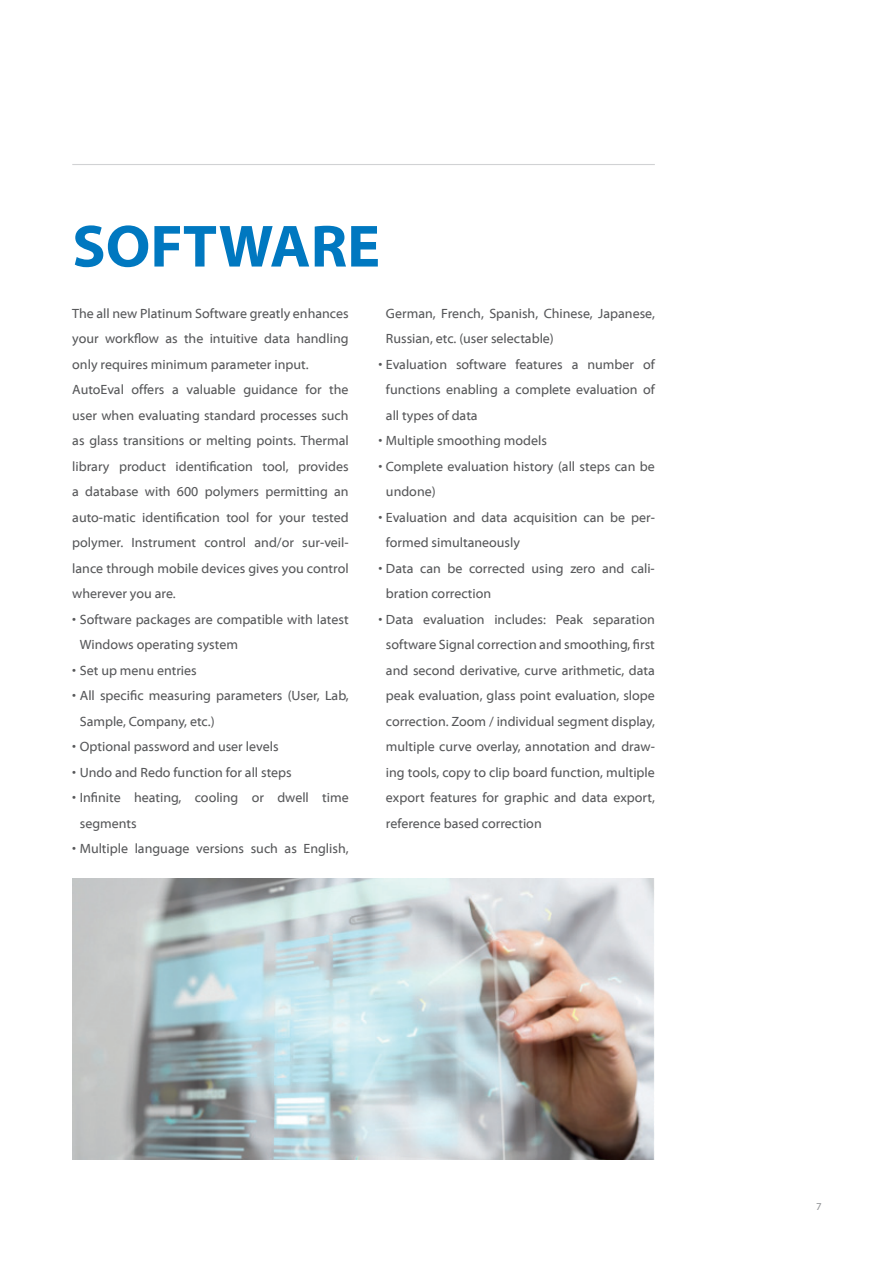
<style>
.page{position:relative;width:893px;height:1263px;background:#fff}
.page>*{position:absolute;margin:0;border:0;box-sizing:border-box;transform-origin:0 0}
.Überschrift_1{font:700 60px "Myriad Web Pro";color:#0078c0}
.Fließtext_9pt{font:13.5px/25.5px "Myriad Web Pro";color:#57585a}
.t1{font:10.5px "Myriad Web Pro";color:#939598}
</style>
<div class="page">
<hr style="left:72px;top:164px;width:583px;height:1px;background:#d1d2d4">
<img style="left:72px;top:879px;width:583px;height:280px">
<p class="Überschrift_1" style="left:72px;top:214px;width:309px">SOFTWARE</p>
<p class="Fließtext_9pt" style="left:72px;top:301px;width:278px;text-align:justify">The all new Platinum Software greatly enhances your workflow as the intuitive data handling only requires minimum parameter input.</p>
<p class="Fließtext_9pt" style="left:72px;top:377px;width:278px;text-align:justify">AutoEval offers a valuable guidance for the user when evaluating standard processes such as glass transitions or melting points. Thermal library product identification tool, provides a database with 600 polymers permitting an auto-matic identification tool for your tested polymer. Instrument control and/or sur-veil&shy;lance through mobile devices gives you control wherever you are.</p>
<p class="Fließtext_9pt" style="left:80px;top:607px;width:270px;text-indent:-8px">• Software packages are compatible with latest<br>Windows operating system</p>
<p class="Fließtext_9pt" style="left:72px;top:658px;width:126px">• Set up menu entries</p>
<p class="Fließtext_9pt" style="left:80px;top:683px;width:270px;text-indent:-8px">• All specific measuring parameters (User, Lab,<br>Sample, Company, etc.)</p>
<p class="Fließtext_9pt" style="left:72px;top:734px;width:208px">• Optional password and user levels</p>
<p class="Fließtext_9pt" style="left:72px;top:760px;width:221px">• Undo and Redo function for all steps</p>
<p class="Fließtext_9pt" style="left:80px;top:785px;width:270px;text-indent:-8px">• Infinite heating, cooling or dwell time segments</p>
<p class="Fließtext_9pt" style="left:72px;top:836px;width:278px">• Multiple language versions such as English,</p>
<p class="Fließtext_9pt" style="left:386px;top:301px;width:270px">German, French, Spanish, Chinese, Japanese,<br>Russian, etc. (user selectable)</p>
<p class="Fließtext_9pt" style="left:386px;top:352px;width:270px;text-align:justify;text-indent:-8px">• Evaluation software features a number of functions enabling a complete evaluation of all types of data</p>
<p class="Fließtext_9pt" style="left:378px;top:428px;width:170px">• Multiple smoothing models</p>
<p class="Fließtext_9pt" style="left:386px;top:454px;width:270px;text-indent:-8px">• Complete evaluation history (all steps can be undone)</p>
<p class="Fließtext_9pt" style="left:386px;top:505px;width:270px;text-indent:-8px">• Evaluation and data acquisition can be per&shy;formed simultaneously</p>
<p class="Fließtext_9pt" style="left:386px;top:556px;width:270px;text-indent:-8px">• Data can be corrected using zero and cali&shy;bration correction</p>
<p class="Fließtext_9pt" style="left:386px;top:607px;width:270px;text-align:justify;text-indent:-8px">• Data evaluation includes: Peak separation software Signal correction and smoothing, first and second derivative, curve arithmetic, data peak evaluation, glass point evaluation, slope correction. Zoom / individual segment display, multiple curve overlay, annotation and draw&shy;ing tools, copy to clip board function, multiple export features for graphic and data export, reference based correction</p>
<p class="t1" style="left:816px;top:1201px;width:7px">7</p>
</div>
